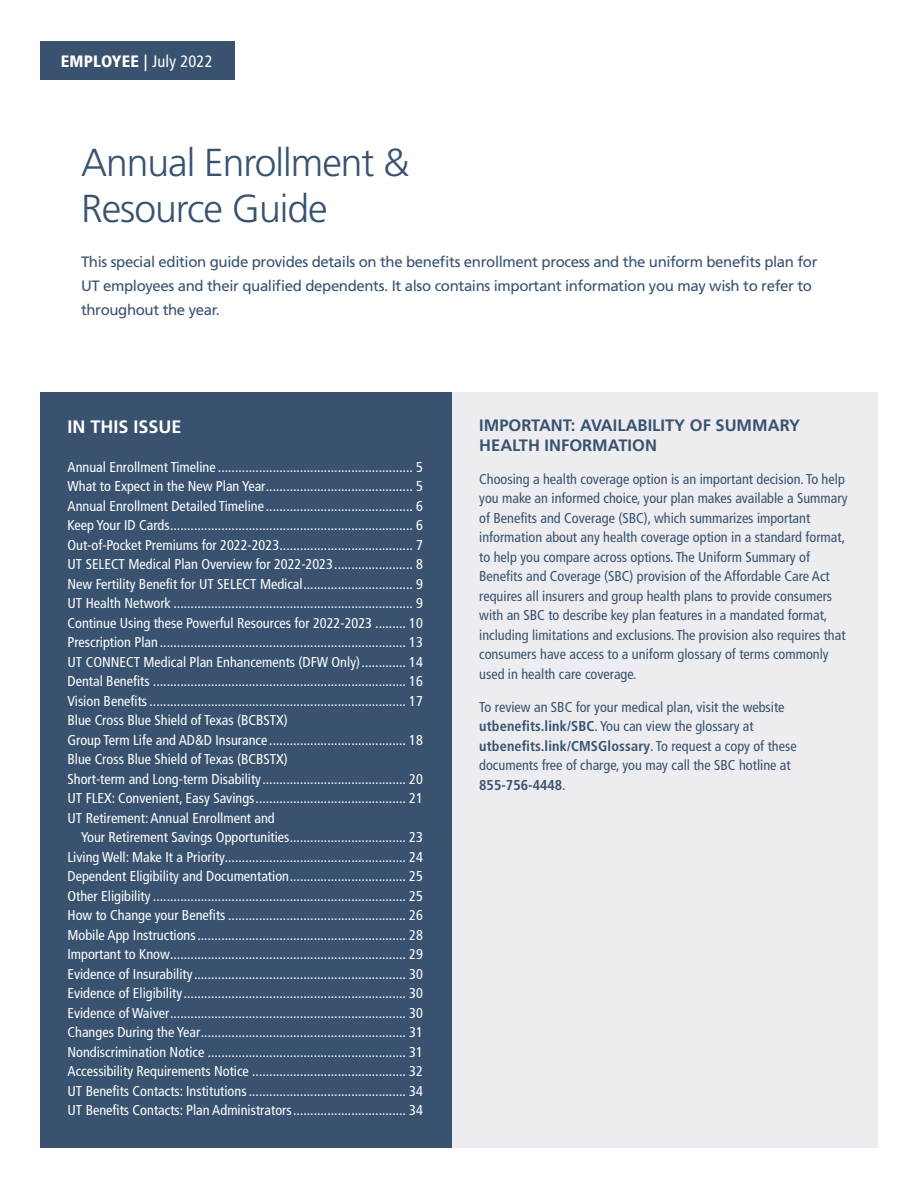
<style>
.page{position:relative;width:918px;height:1188px;background:#fff}
.page>*{position:absolute;margin:0;border:0;box-sizing:border-box;transform-origin:0 0}
.t1{font:300 39px/46.8px "Frutiger LT Pro";letter-spacing:-.025em;color:#38526f}
.t2{font:700 18px "Frutiger LT Pro";color:#fff}
.t3{font:700 16.5px/19.5px "Frutiger LT Pro";color:#38526f}
.t4{font:900 condensed 16.5px "Frutiger LT Pro";letter-spacing:.01em;color:#fff}
.t5{font:15px/24px "Frutiger LT Pro";letter-spacing:-.025em;color:#38526f}
.table_of_contents{font:condensed 14.25px/19.5px "Frutiger LT Pro";color:#fff}
.t6{font:condensed 14.25px/19.5px "Frutiger LT Pro";color:#38526f}
.s1{font-weight:700}
.s2{font-weight:400}
</style>
<div class="page">
<div style="left:40px;top:41px;width:195px;height:39px;background:#38526f"></div>
<div style="left:452px;top:392px;width:426px;height:756px;background:#edecf0"></div>
<div style="left:40px;top:392px;width:412px;height:756px;background:#38526f"></div>
<p class="t4" style="left:61px;top:51px;width:153px">EMPLOYEE <span class="s1">|</span> <span class="s2">July 2022</span></p>
<p class="t1" style="left:81px;top:139px;width:330px">Annual Enrollment &amp;<br>Resource Guide</p>
<p class="t5" style="left:81px;top:249px;width:738px">This special edition guide provides details on the benefits enrollment process and the uniform benefits plan for<br>UT employees and their qualified dependents. It also contains important information you may wish to refer to throughout the year.</p>
<p class="t2" style="left:67px;top:416px;width:116px">IN THIS ISSUE</p>
<p class="table_of_contents" style="left:67px;top:457px;width:357px">Annual Enrollment Timeline ......................................................... 5</p>
<p class="table_of_contents" style="left:68px;top:476px;width:357px">What to Expect in the New Plan Year........................................... 5</p>
<p class="table_of_contents" style="left:68px;top:496px;width:357px">Annual Enrollment Detailed Timeline ........................................... 6</p>
<p class="table_of_contents" style="left:68px;top:515px;width:357px">Keep Your ID Cards....................................................................... 6</p>
<p class="table_of_contents" style="left:68px;top:535px;width:357px">Out-of-Pocket Premiums for 2022-2023....................................... 7</p>
<p class="table_of_contents" style="left:68px;top:554px;width:357px">UT SELECT Medical Plan Overview for 2022-2023....................... 8</p>
<p class="table_of_contents" style="left:68px;top:574px;width:357px">New Fertility Benefit for UT SELECT Medical................................ 9</p>
<p class="table_of_contents" style="left:68px;top:593px;width:357px">UT Health Network ...................................................................... 9</p>
<p class="table_of_contents" style="left:68px;top:613px;width:357px">Continue Using these Powerful Resources for 2022-2023 ......... 10</p>
<p class="table_of_contents" style="left:68px;top:632px;width:357px">Prescription Plan ........................................................................ 13</p>
<p class="table_of_contents" style="left:68px;top:652px;width:357px">UT CONNECT Medical Plan Enhancements (DFW Only)............. 14</p>
<p class="table_of_contents" style="left:68px;top:671px;width:357px">Dental Benefits .......................................................................... 16</p>
<p class="table_of_contents" style="left:68px;top:691px;width:357px">Vision Benefits ........................................................................... 17</p>
<p class="table_of_contents" style="left:68px;top:710px;width:357px">Blue Cross Blue Shield of Texas (BCBSTX)<br>Group Term Life and AD&amp;D Insurance ........................................ 18</p>
<p class="table_of_contents" style="left:68px;top:749px;width:357px">Blue Cross Blue Shield of Texas (BCBSTX)<br>Short-term and Long-term Disability.......................................... 20</p>
<p class="table_of_contents" style="left:68px;top:788px;width:357px">UT FLEX: Convenient, Easy Savings............................................ 21</p>
<p class="table_of_contents" style="left:81px;top:808px;width:344px;text-indent:-14px">UT Retirement: Annual Enrollment and<br>Your Retirement Savings Opportunities.................................. 23</p>
<p class="table_of_contents" style="left:68px;top:847px;width:357px">Living Well: Make It a Priority..................................................... 24</p>
<p class="table_of_contents" style="left:68px;top:866px;width:357px">Dependent Eligibility and Documentation.................................. 25</p>
<p class="table_of_contents" style="left:68px;top:886px;width:357px">Other Eligibility .......................................................................... 25</p>
<p class="table_of_contents" style="left:68px;top:905px;width:357px">How to Change your Benefits .................................................... 26</p>
<p class="table_of_contents" style="left:68px;top:925px;width:357px">Mobile App Instructions............................................................. 28</p>
<p class="table_of_contents" style="left:68px;top:944px;width:357px">Important to Know..................................................................... 29</p>
<p class="table_of_contents" style="left:68px;top:964px;width:357px">Evidence of Insurability.............................................................. 30</p>
<p class="table_of_contents" style="left:68px;top:983px;width:357px">Evidence of Eligibility................................................................. 30</p>
<p class="table_of_contents" style="left:68px;top:1003px;width:357px">Evidence of Waiver..................................................................... 30</p>
<p class="table_of_contents" style="left:68px;top:1022px;width:357px">Changes During the Year............................................................ 31</p>
<p class="table_of_contents" style="left:68px;top:1042px;width:357px">Nondiscrimination Notice .......................................................... 31</p>
<p class="table_of_contents" style="left:68px;top:1061px;width:357px">Accessibility Requirements Notice ............................................. 32</p>
<p class="table_of_contents" style="left:68px;top:1081px;width:357px">UT Benefits Contacts: Institutions.............................................. 34</p>
<p class="table_of_contents" style="left:68px;top:1100px;width:357px">UT Benefits Contacts: Plan Administrators................................. 34</p>
<p class="t3" style="left:479px;top:416px;width:322px">IMPORTANT: AVAILABILITY OF SUMMARY<br>HEALTH INFORMATION</p>
<p class="t6" style="left:479px;top:469px;width:370px">Choosing a health coverage option is an important decision. To help you make an informed choice, your plan makes available a Summary of Benefits and Coverage (SBC), which summarizes important information about any health coverage option in a standard format, to help you compare across options. The Uniform Summary of Benefits and Coverage (SBC) provision of the Affordable Care Act requires all insurers and group health plans to provide consumers with an SBC to describe key plan features in a mandated format, including limitations and exclusions. The provision also requires that consumers have access to a uniform glossary of terms commonly used in health care coverage.</p>
<p class="t6" style="left:479px;top:697px;width:319px">To review an SBC for your medical plan, visit the website <span class="s1">utbenefits.link/SBC</span>. You can view the glossary at <span class="s1">utbenefits.link/CMSGlossary</span>. To request a copy of these documents free of charge, you may call the SBC hotline at <span class="s1">855-756-4448</span>.</p>
</div>
